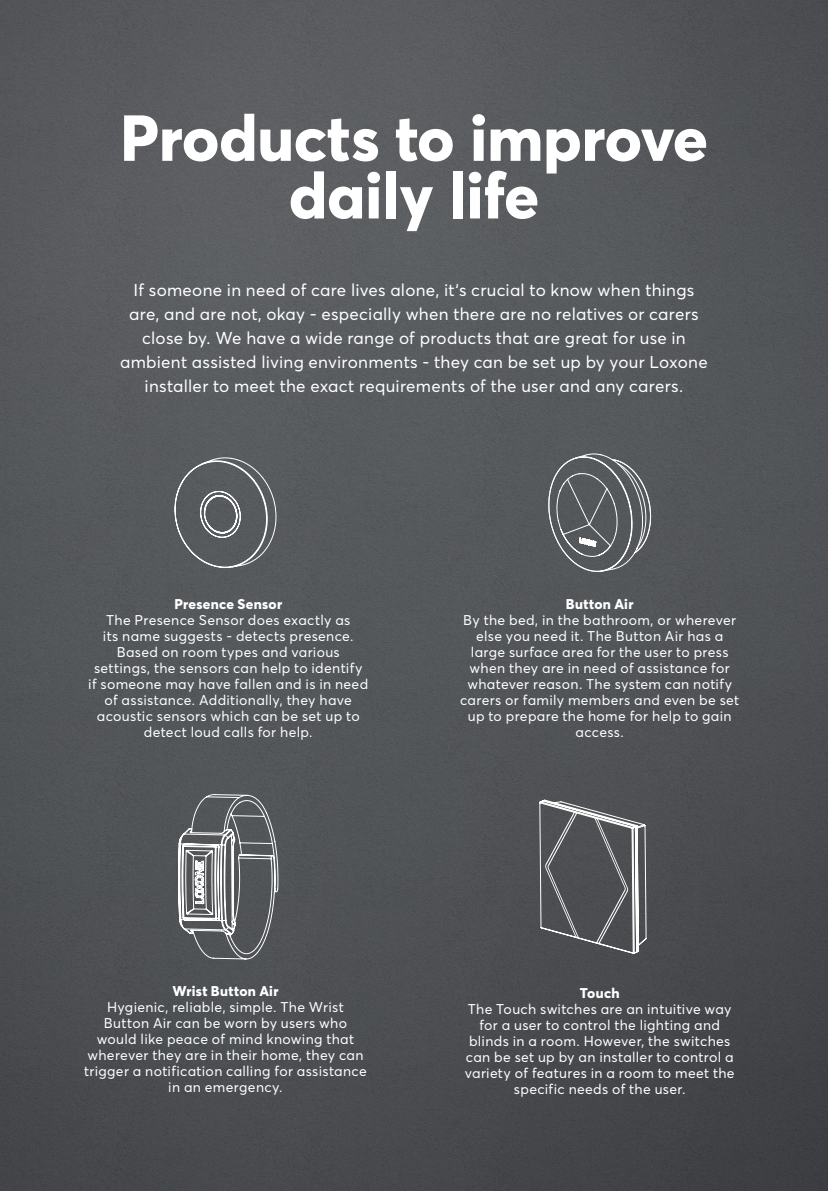
<style>
.page{position:relative;width:828px;height:1191px;background:#fff}
.page>*{position:absolute;margin:0;border:0;box-sizing:border-box;transform-origin:0 0}
.t1{font:800 64px/57.6px "Averta";color:#fff;text-align:center}
.Fließtext_Blocksatz{font:17px/24px "Averta";letter-spacing:.015em;color:#fff;text-align:center}
.Fließtext_Blocksatz-2{font:14px/16px "Averta";letter-spacing:.02em;color:#fff;text-align:center}
.Fließtext_Blocksatz-3{font:800 14px "Averta";letter-spacing:.02em;color:#fff}
</style>
<div class="page">
<img style="left:0;top:0;width:828px;height:1191px">
<svg style="left:548px;top:453px;width:103px;height:119px"></svg>
<svg style="left:174px;top:457px;width:103px;height:111px"></svg>
<svg style="left:526px;top:799px;width:132px;height:155px"></svg>
<svg style="left:178px;top:794px;width:101px;height:165px"></svg>
<p class="t1" style="left:120px;top:108px;width:589px">Products to improve daily life</p>
<p class="Fließtext_Blocksatz" style="left:120px;top:278px;width:589px">If someone in need of care lives alone, it‘s crucial to know when things are, and are not, okay - especially when there are no relatives or carers close by. We have a wide range of products that are great for use in ambient assisted living environments - they can be set up by your Loxone installer to meet the exact requirements of the user and any carers.</p>
<p class="Fließtext_Blocksatz-3" style="left:174px;top:595px;width:109px">Presence Sensor</p>
<p class="Fließtext_Blocksatz-2" style="left:88px;top:612px;width:281px">The Presence Sensor does exactly as<br>its name suggests - detects presence.<br>Based on room types and various settings, the sensors can help to identify if someone may have fallen and is in need of assistance. Additionally, they have acoustic sensors which can be set up to detect loud calls for help.</p>
<p class="Fließtext_Blocksatz-3" style="left:566px;top:595px;width:69px">Button Air</p>
<p class="Fließtext_Blocksatz-2" style="left:460px;top:612px;width:281px">By the bed, in the bathroom, or wherever else you need it. The Button Air has a large surface area for the user to press when they are in need of assistance for whatever reason. The system can notify carers or family members and even be set up to prepare the home for help to gain access.</p>
<p class="Fließtext_Blocksatz-3" style="left:172px;top:982px;width:108px">Wrist Button Air</p>
<p class="Fließtext_Blocksatz-2" style="left:84px;top:999px;width:284px">Hygienic, reliable, simple. The Wrist Button Air can be worn by users who would like peace of mind knowing that wherever they are in their home, they can trigger a notification calling for assistance in an emergency.</p>
<p class="Fließtext_Blocksatz-3" style="left:580px;top:983px;width:41px">Touch</p>
<p class="Fließtext_Blocksatz-2" style="left:465px;top:1000px;width:271px">The Touch switches are an intuitive way for a user to control the lighting and blinds in a room. However, the switches can be set up by an installer to control a variety of features in a room to meet the specific needs of the user.</p>
</div>
